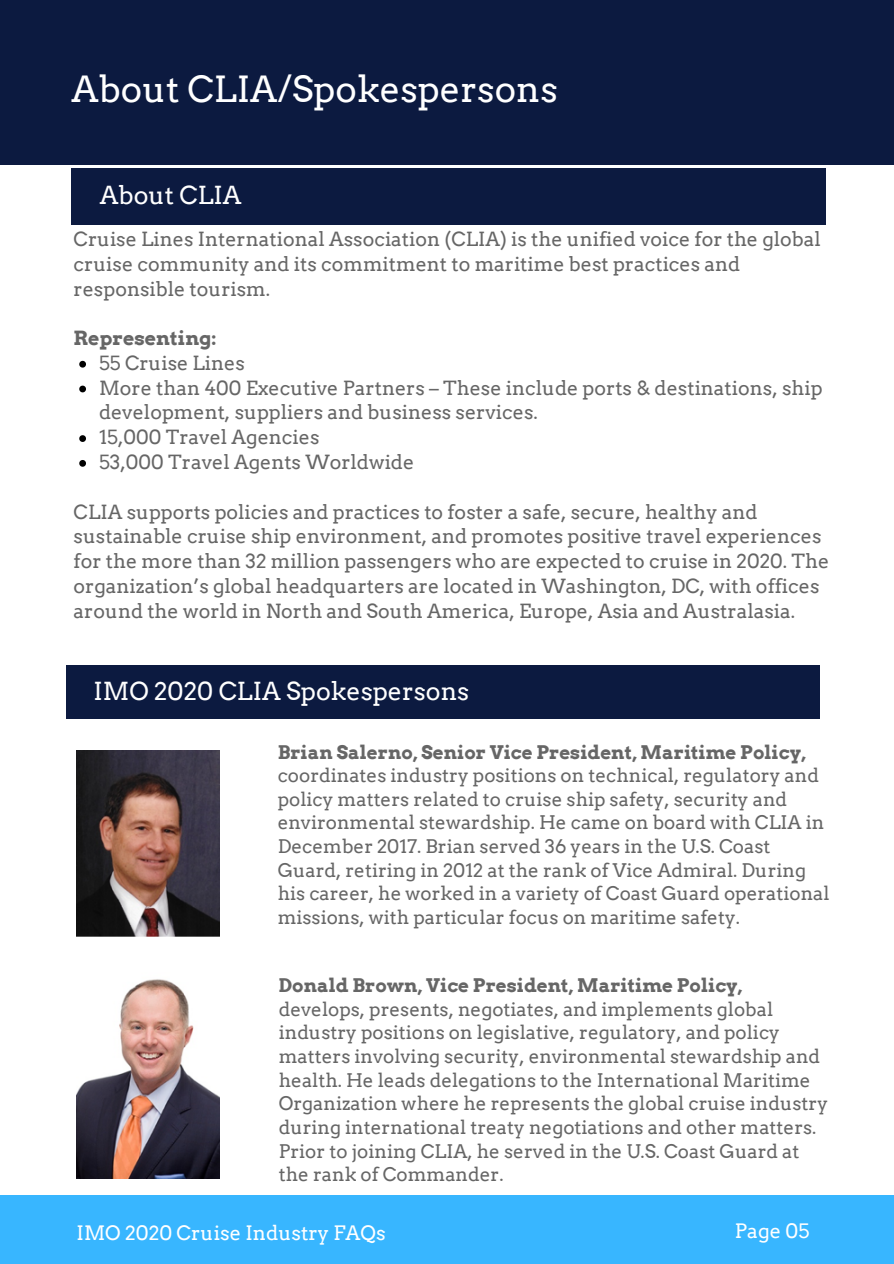
<style>
.page{position:relative;width:894px;height:1264px;background:#fff}
.page>*{position:absolute;margin:0;border:0;box-sizing:border-box;transform-origin:0 0}
.t1{font:36px "Arvo";color:#fff}
.t2{font:24.9px "Arvo";color:#fff}
.t3{font:19.8px "Arvo";color:#fff}
.t4{font:19.5px/24.8px "Arvo";color:#666}
.t5{font:700 19.5px "Arvo";color:#666}
.t6{font:18.75px/23.7px "Arvo";color:#666}
.t7{font:700 18.75px "Arvo";color:#666}
</style>
<div class="page">
<div style="left:0;top:0;width:893px;height:164px;background:#0c1a40"></div>
<div style="left:0;top:1195px;width:893px;height:68px;background:#38b6ff"></div>
<div style="left:72px;top:169px;width:753px;height:56px;background:#0c1a40"></div>
<svg style="left:79px;top:361px;width:7px;height:6px"></svg>
<svg style="left:79px;top:385px;width:7px;height:7px"></svg>
<svg style="left:79px;top:435px;width:7px;height:7px"></svg>
<svg style="left:79px;top:460px;width:7px;height:7px"></svg>
<div style="left:67px;top:665px;width:752px;height:53px;background:#0c1a40"></div>
<img style="left:77px;top:750px;width:143px;height:428px">
<h1 class="t1" style="left:72px;top:68px;width:487px">About CLIA/Spokespersons</h1>
<h2 class="t2" style="left:100px;top:180px;width:143px">About CLIA</h2>
<p class="t4" style="left:74px;top:226px;width:748px">Cruise Lines International Association (CLIA) is the unified voice for the global cruise community and its commitment to maritime best practices and responsible tourism.</p>
<p class="t5" style="left:74px;top:326px;width:145px">Representing:</p>
<p class="t4" style="left:99px;top:350px;width:724px">55 Cruise Lines<br>More than 400 Executive Partners – These include ports &amp; destinations, ship development, suppliers and business services.<br>15,000 Travel Agencies<br>53,000 Travel Agents Worldwide</p>
<p class="t4" style="left:74px;top:499px;width:757px">CLIA supports policies and practices to foster a safe, secure, healthy and sustainable cruise ship environment, and promotes positive travel experiences for the more than 32 million passengers who are expected to cruise in 2020. The organization’s global headquarters are located in Washington, DC, with offices around the world in North and South America, Europe, Asia and Australasia.</p>
<h2 class="t2" style="left:94px;top:676px;width:377px">IMO 2020 CLIA Spokespersons</h2>
<p class="t7" style="left:277px;top:740px;width:529px">Brian Salerno, Senior Vice President, Maritime Policy,</p>
<p class="t6" style="left:277px;top:763px;width:553px">coordinates industry positions on technical, regulatory and policy matters related to cruise ship safety, security and environmental stewardship. He came on board with CLIA in December 2017. Brian served 36 years in the U.S. Coast Guard, retiring in 2012 at the rank of Vice Admiral. During his career, he worked in a variety of Coast Guard operational missions, with particular focus on maritime safety.</p>
<p class="t7" style="left:279px;top:974px;width:465px">Donald Brown, Vice President, Maritime Policy,</p>
<p class="t6" style="left:279px;top:997px;width:550px">develops, presents, negotiates, and implements global industry positions on legislative, regulatory, and policy matters involving security, environmental stewardship and health. He leads delegations to the International Maritime Organization where he represents the global cruise industry during international treaty negotiations and other matters.<br>Prior to joining CLIA, he served in the U.S. Coast Guard at the rank of Commander.</p>
<p class="t3" style="left:77px;top:1220px;width:310px">IMO 2020 Cruise Industry FAQs</p>
<p class="t3" style="left:734px;top:1218px;width:76px">Page 05</p>
</div>
